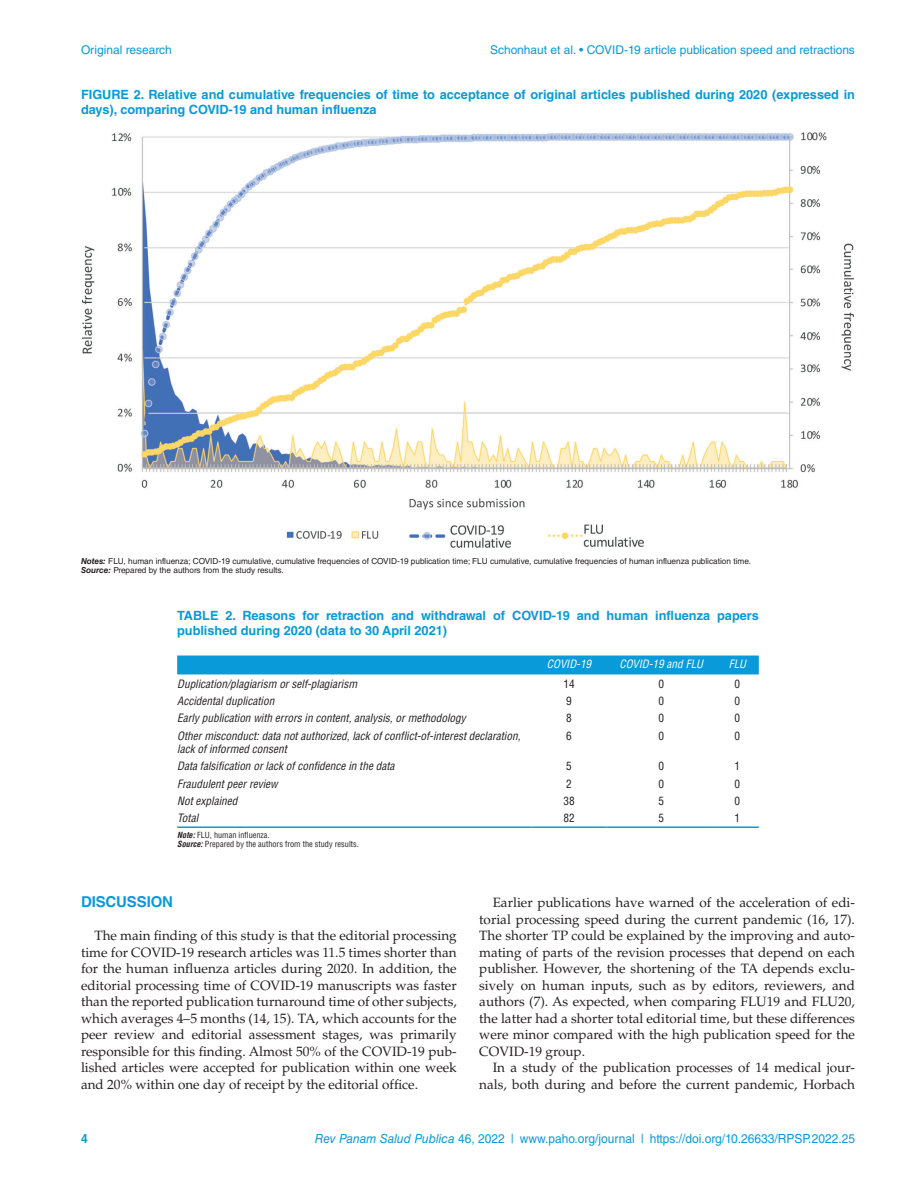
<style>
.page{position:relative;width:918px;height:1188px;background:#fff}
.page>*{position:absolute;margin:0;border:0;box-sizing:border-box;transform-origin:0 0}
.t1{font:700 15px "Helvetica LT Std";letter-spacing:-.01em;color:#089ad9}
.t2{font:13.5px/16.5px "Palatino LT Std";color:#231f20;text-align:justify}
.t3{font:700 12.75px/15px "Helvetica LT Std";color:#089ad9}
.t4{font:12.6px "Helvetica LT Std";color:#089ad9;scale:.95 1}
.t5{font:700 12.6px "Helvetica LT Std";color:#089ad9;scale:.95 1}
.t6{font:12px "Helvetica LT Std";color:#089ad9}
.t7{font:italic condensed 11.25px/13.5px "Helvetica LT Std";color:#231f20}
.t8{font:condensed 11.25px "Helvetica LT Std";color:#231f20}
.t9{font:italic condensed 11.25px "Helvetica LT Std";color:#fff}
.t10{font:8.25px/9px "Helvetica LT Std";color:#231f20}
.t11{font:condensed 8.25px/9px "Helvetica LT Std";color:#231f20}
.s1{font-weight:700;font-style:italic}
.s2{font-style:italic}
</style>
<div class="page">
<img style="left:83px;top:132px;width:770px;height:415px">
<div style="left:177px;top:656px;width:582px;height:18px;background:#089ad9"></div>
<hr style="left:177px;top:826px;width:355px;height:2px;background:#089ad9">
<hr style="left:532px;top:826px;width:75px;height:2px;background:#089ad9">
<hr style="left:607px;top:826px;width:109px;height:2px;background:#089ad9">
<hr style="left:716px;top:826px;width:43px;height:2px;background:#089ad9">
<p class="t6" style="left:81px;top:43px;width:92px">Original research</p>
<p class="t6" style="left:490px;top:43px;width:366px">Schonhaut et al. • COVID-19 article publication speed and retractions</p>
<p class="t3" style="left:81px;top:87px;width:776px">FIGURE 2. Relative and cumulative frequencies of time to acceptance of original articles published during 2020 (expressed in days), comparing COVID-19 and human influenza</p>
<p class="t10" style="left:81px;top:556px;width:672px"><span class="s1">Notes:</span> FLU, human influenza; COVID-19 cumulative, cumulative frequencies of COVID-19 publication time; FLU cumulative, cumulative frequencies of human influenza publication time.<br><span class="s1">Source:</span> Prepared by the authors from the study results.</p>
<p class="t3" style="left:177px;top:608px;width:583px">TABLE 2. Reasons for retraction and withdrawal of COVID-19 and human influenza papers published during 2020 (data to 30 April 2021)</p>
<p class="t9" style="left:547px;top:657px;width:46px">COVID-19</p>
<p class="t9" style="left:619px;top:657px;width:85px">COVID-19 and FLU</p>
<p class="t9" style="left:729px;top:657px;width:19px">FLU</p>
<p class="t7" style="left:177px;top:677px;width:181px">Duplication/plagiarism or self-plagiarism</p>
<p class="t8" style="left:563px;top:677px;width:13px">14</p>
<p class="t8" style="left:658px;top:677px;width:7px">0</p>
<p class="t8" style="left:735px;top:677px;width:7px">0</p>
<p class="t7" style="left:177px;top:694px;width:99px">Accidental duplication</p>
<p class="t8" style="left:566px;top:694px;width:7px">9</p>
<p class="t8" style="left:658px;top:694px;width:7px">0</p>
<p class="t8" style="left:735px;top:694px;width:7px">0</p>
<p class="t7" style="left:177px;top:712px;width:290px">Early publication with errors in content, analysis, or methodology</p>
<p class="t8" style="left:566px;top:711px;width:7px">8</p>
<p class="t8" style="left:658px;top:711px;width:7px">0</p>
<p class="t8" style="left:735px;top:711px;width:7px">0</p>
<p class="t7" style="left:177px;top:729px;width:345px">Other misconduct: data not authorized, lack of conflict-of-interest declaration, lack of informed consent</p>
<p class="t8" style="left:566px;top:728px;width:7px">6</p>
<p class="t8" style="left:658px;top:728px;width:7px">0</p>
<p class="t8" style="left:735px;top:728px;width:7px">0</p>
<p class="t7" style="left:177px;top:760px;width:219px">Data falsification or lack of confidence in the data</p>
<p class="t8" style="left:566px;top:759px;width:7px">5</p>
<p class="t8" style="left:658px;top:759px;width:7px">0</p>
<p class="t8" style="left:735px;top:759px;width:7px">1</p>
<p class="t7" style="left:177px;top:777px;width:102px">Fraudulent peer review</p>
<p class="t8" style="left:566px;top:776px;width:7px">2</p>
<p class="t8" style="left:658px;top:776px;width:7px">0</p>
<p class="t8" style="left:735px;top:776px;width:7px">0</p>
<p class="t7" style="left:177px;top:794px;width:62px">Not explained</p>
<p class="t8" style="left:563px;top:794px;width:13px">38</p>
<p class="t8" style="left:658px;top:794px;width:7px">5</p>
<p class="t8" style="left:735px;top:794px;width:7px">0</p>
<p class="t7" style="left:177px;top:811px;width:23px">Total</p>
<p class="t8" style="left:563px;top:811px;width:13px">82</p>
<p class="t8" style="left:658px;top:811px;width:7px">5</p>
<p class="t8" style="left:735px;top:811px;width:7px">1</p>
<p class="t11" style="left:177px;top:831px;width:183px"><span class="s1">Note:</span> FLU, human influenza.<br><span class="s1">Source:</span> Prepared by the authors from the study results.</p>
<p class="t1" style="left:81px;top:893px;width:94px">DISCUSSION</p>
<p class="t2" style="left:81px;top:928px;width:377px;text-indent:14px">The main finding of this study is that the editorial processing time for COVID-19 research articles was 11.5 times shorter than for the human influenza articles during 2020. In addition, the editorial processing time of COVID-19 manuscripts was faster than the reported publication turnaround time of other subjects, which averages 4–5 months (14, 15). TA, which accounts for the peer review and editorial assessment stages, was primarily responsible for this finding. Almost 50% of the COVID-19 pub&shy;lished articles were accepted for publication within one week and 20% within one day of receipt by the editorial office.</p>
<p class="t2" style="left:479px;top:895px;width:377px;text-indent:14px">Earlier publications have warned of the acceleration of edi&shy;torial processing speed during the current pandemic (16, 17).<br>The shorter TP could be explained by the improving and auto&shy;mating of parts of the revision processes that depend on each publisher. However, the shortening of the TA depends exclu&shy;sively on human inputs, such as by editors, reviewers, and authors (7). As expected, when comparing FLU19 and FLU20, the latter had a shorter total editorial time, but these differences were minor compared with the high publication speed for the COVID-19 group.</p>
<p class="t2" style="left:479px;top:1060px;width:377px;text-align:right">In a study of the publication processes of 14 medical jour&shy;nals, both during and before the current pandemic, Horbach</p>
<p class="t5" style="left:81px;top:1131px;width:9px">4</p>
<p class="t4" style="left:315px;top:1131px;width:570px"><span class="s2">Rev Panam Salud Publica</span> 46, 2022 | www.paho.org/journal | https://doi.org/10.26633/RPSP.2022.25</p>
</div>
